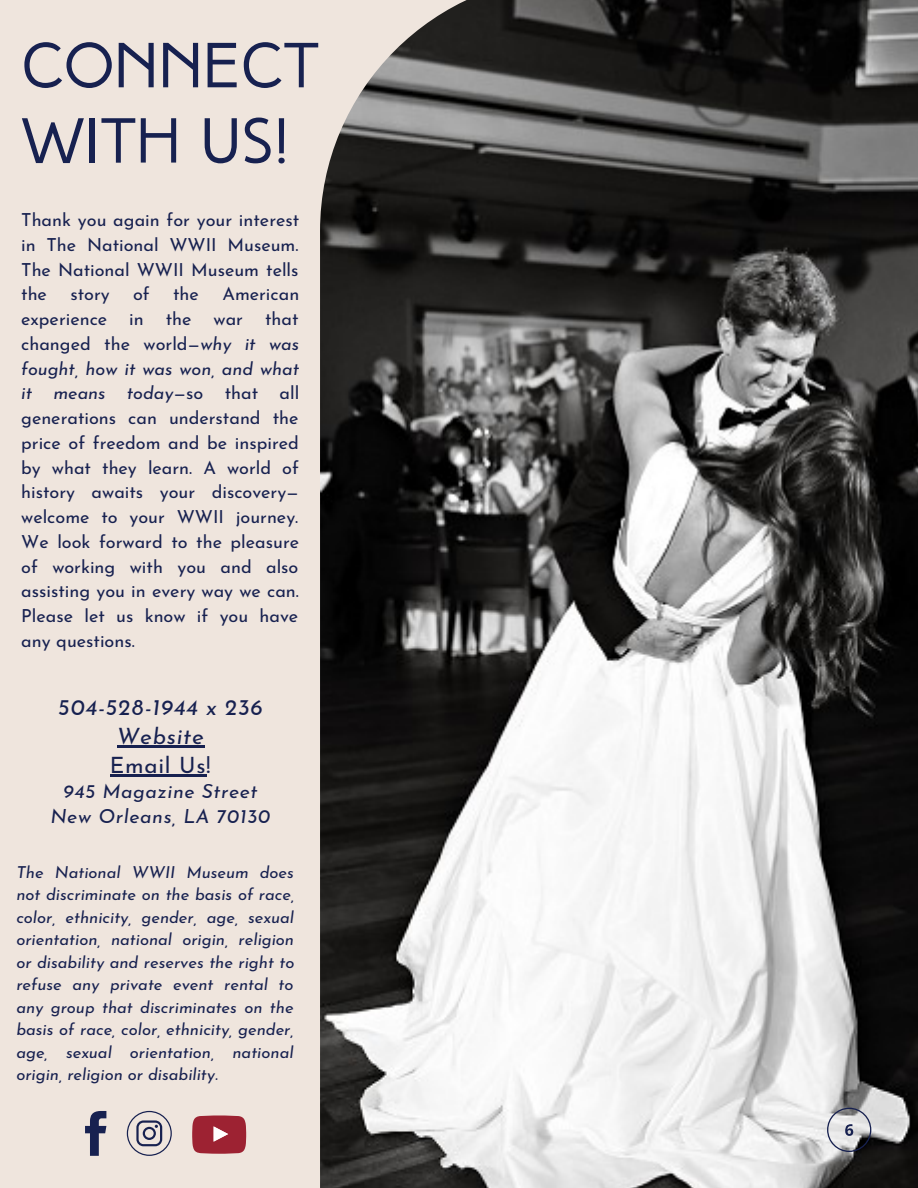
<style>
.page{position:relative;width:918px;height:1188px;background:#efe5dd}
.page>*{position:absolute;margin:0;border:0;box-sizing:border-box;transform-origin:0 0}
.t1{font:63.45px "High Tide Sans";color:#172150}
.t2{font:italic 22.5px "Josefin Sans";letter-spacing:.03em;color:#172150}
.t3{font:22.5px "Josefin Sans";letter-spacing:.03em;color:#172150}
.t4{font:italic 19.5px "Josefin Sans";letter-spacing:.03em;color:#172150}
.t5{font:18px/24.8px "Josefin Sans";color:#172150;text-align:justify}
.t6{font:italic 16.5px/22.5px "Josefin Sans";color:#172150;text-align:justify}
.s1{font-style:italic}
</style>
<div class="page">
<img style="left:320px;top:0;width:598px;height:1188px">
<svg style="left:85px;top:1111px;width:21px;height:45px"></svg>
<svg style="left:127px;top:1111px;width:45px;height:45px"></svg>
<svg style="left:192px;top:1116px;width:54px;height:38px;background:#a73947"></svg>
<svg style="left:827px;top:1108px;width:44px;height:44px"></svg>
<hr style="left:117px;top:745px;width:87px;height:3px;background:#172150">
<hr style="left:110px;top:775px;width:96px;height:2px;background:#172150">
<p class="t1" style="left:21px;top:40px;width:299px">CONNECT</p>
<p class="t1" style="left:21px;top:115px;width:269px">WITH US!</p>
<p class="t5" style="left:21px;top:209px;width:280px">Thank you again for your interest in The National WWII Museum.<br>The National WWII Museum tells the</p>
<p class="t5" style="left:70px;top:284px;width:41px">story</p>
<p class="t5" style="left:133px;top:284px;width:18px">of</p>
<p class="t5" style="left:173px;top:284px;width:27px">the</p>
<p class="t5" style="left:21px;top:284px;width:280px;text-indent:201px">American experience in the war that changed the world—<span class="s1">why it was fought, how it was won, and what it means today</span>—so that all generations can understand the price of freedom and be inspired by what they learn. A world of history awaits your discovery— welcome to your WWII journey.<br>We look forward to the pleasure of working with you and also assisting you in every way we can.<br>Please let us know if you have any questions.</p>
<p class="t2" style="left:58px;top:698px;width:206px">504-528-1944 x 236</p>
<p class="t2" style="left:117px;top:727px;width:88px">Website</p>
<p class="t3" style="left:110px;top:757px;width:102px">Email Us!</p>
<p class="t4" style="left:63px;top:784px;width:196px">945 Magazine Street</p>
<p class="t4" style="left:50px;top:808px;width:222px">New Orleans, LA 70130</p>
<p class="t6" style="left:16px;top:862px;width:280px">The National WWII Museum does not discriminate on the basis of race, color, ethnicity, gender, age, sexual orientation, national origin, religion or disability and reserves the right to refuse any private event rental to any group that discriminates on the basis of race, color, ethnicity, gender, age, sexual orientation, national origin, religion or disability.</p>
</div>
